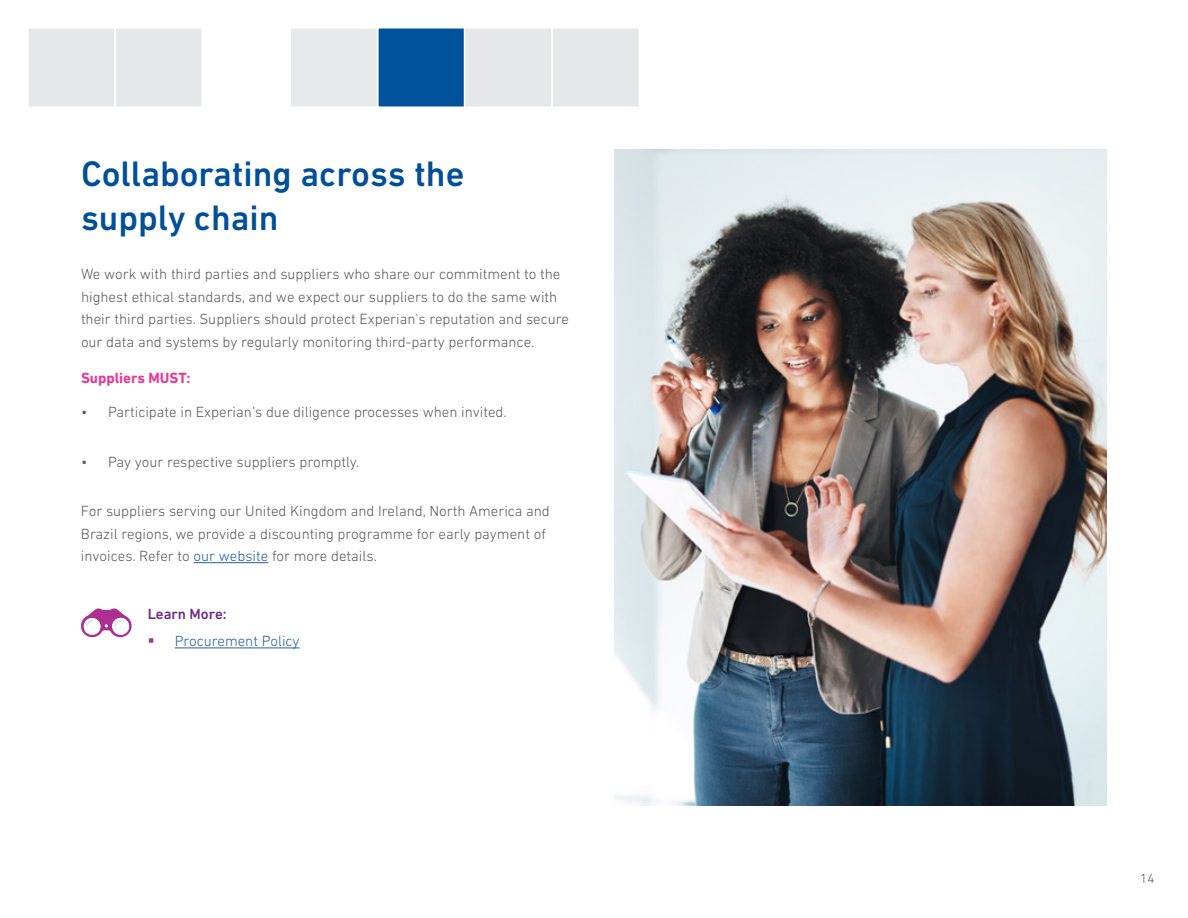
<style>
.page{position:relative;width:1188px;height:918px;background:#fff}
.page>*{position:absolute;margin:0;border:0;box-sizing:border-box;transform-origin:0 0}
.t1{font:500 36px/43.2px "DIN Next W1 G";color:#004f9a}
.t2{font:300 15px/22.5px "DIN Next W1 G";color:#58595b}
.t3{font:300 15px "DIN Next W1 G";color:#215e9e}
.t4{font:700 15px "DIN Next W1 G";color:#ed3694}
.t5{font:500 15px "DIN Next W1 G";color:#702884}
.t6{font:300 13.5px "DIN Next W1 G";color:#58595b}
.s1{color:#215e9e}
.s2{color:#ad2e91}
</style>
<div class="page">
<hr style="left:194px;top:562px;width:74px;height:1px;background:#215e9e">
<hr style="left:175px;top:648px;width:125px;height:1px;background:#215e9e">
<svg style="left:81px;top:608px;width:51px;height:30px"></svg>
<img style="left:614px;top:149px;width:493px;height:656px">
<div style="left:290px;top:27px;width:88px;height:81px;background:#e7e9ea;border:2px solid #fff"></div>
<div style="left:377px;top:27px;width:89px;height:81px;background:#00529b;border:2px solid #fff"></div>
<div style="left:464px;top:27px;width:88px;height:81px;background:#e6e7e8;border:2px solid #fff"></div>
<div style="left:551px;top:27px;width:89px;height:81px;background:#e6e7e8;border:2px solid #fff"></div>
<div style="left:114px;top:27px;width:89px;height:81px;background:#e6e7e8;border:2px solid #fff"></div>
<div style="left:27px;top:27px;width:89px;height:81px;background:#e6e7e8;border:2px solid #fff"></div>
<h1 class="t1" style="left:81px;top:152px;width:385px">Collaborating across the supply chain</h1>
<p class="t2" style="left:81px;top:263px;width:490px">We work with third parties and suppliers who share our commitment to the highest ethical standards, and we expect our suppliers to do the same with their third parties. Suppliers should protect Experian's reputation and secure our data and systems by regularly monitoring third-party performance.</p>
<p class="t4" style="left:81px;top:369px;width:111px">Suppliers MUST:</p>
<p class="t2" style="left:81px;top:401px;width:427px">• Participate in Experian’s due diligence processes when invited.</p>
<p class="t2" style="left:81px;top:450px;width:280px">• Pay your respective suppliers promptly.</p>
<p class="t2" style="left:81px;top:500px;width:470px">For suppliers serving our United Kingdom and Ireland, North America and<br>Brazil regions, we provide a discounting programme for early payment of invoices. Refer to <span class="s1">our website</span> for more details.</p>
<p class="t5" style="left:148px;top:605px;width:81px">Learn More:</p>
<p class="t3" style="left:148px;top:633px;width:153px"><span class="s2">▪</span> Procurement Policy</p>
<p class="t6" style="left:1140px;top:870px;width:16px">14</p>
</div>
